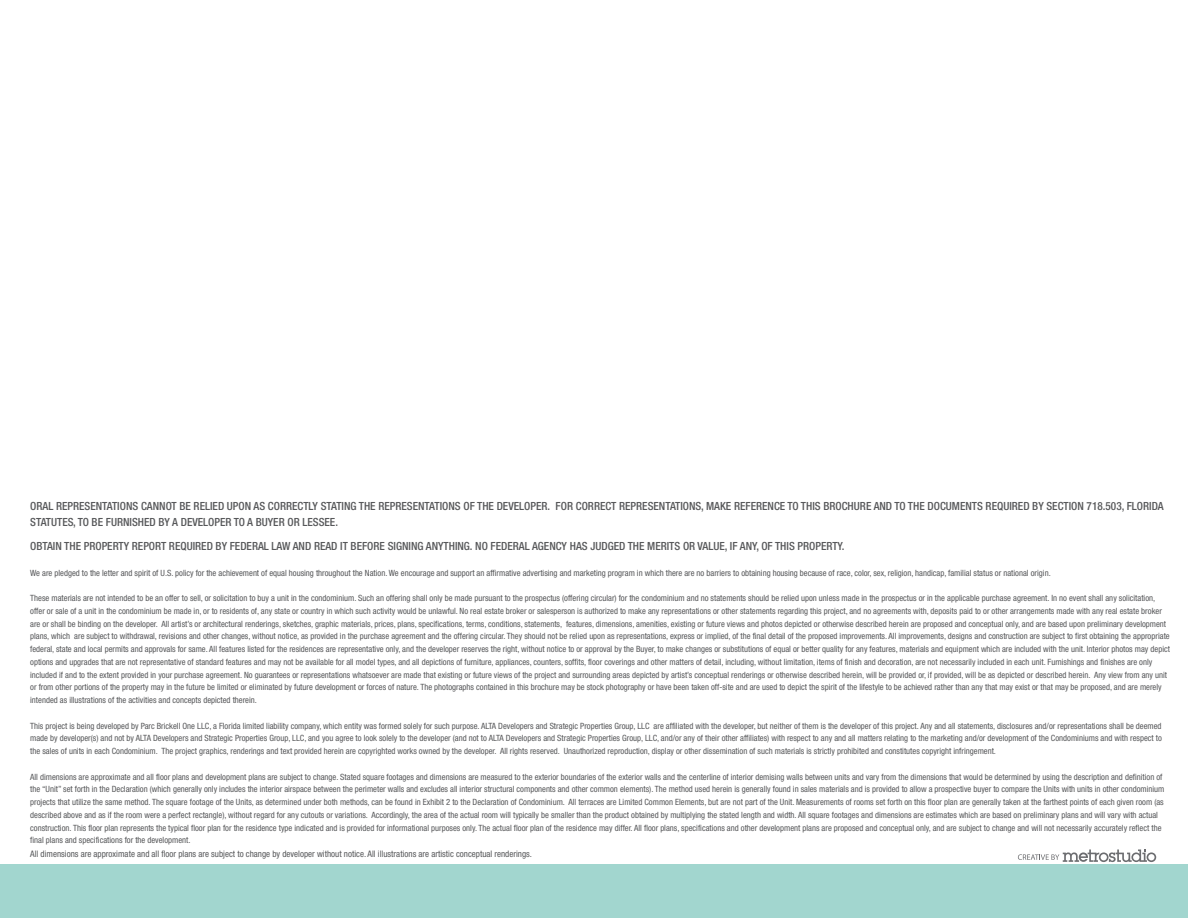
<style>
.page{position:relative;width:1188px;height:918px;background:#fff}
.page>*{position:absolute;margin:0;border:0;box-sizing:border-box;transform-origin:0 0}
.t1{font:500 condensed 11.25px/16.5px "Helvetica Neue";color:#57585a}
.t2{font:condensed 9px "Helvetica Neue";color:#57585a}
.t3{font:condensed 8.7px/12.8px "Helvetica Neue";color:#57585a}
</style>
<div class="page">
<div style="left:0;top:864px;width:1188px;height:54px;background:#a2d6cf"></div>
<svg style="left:1018px;top:849px;width:138px;height:13px"></svg>
<p class="t1" style="left:30px;top:497px;width:1135px">ORAL REPRESENTATIONS CANNOT BE RELIED UPON AS CORRECTLY STATING THE REPRESENTATIONS OF THE DEVELOPER. FOR CORRECT REPRESENTATIONS, MAKE REFERENCE TO THIS BROCHURE AND TO THE DOCUMENTS REQUIRED BY SECTION 718.503, FLORIDA<br>STATUTES, TO BE FURNISHED BY A DEVELOPER TO A BUYER OR LESSEE.</p>
<p class="t1" style="left:30px;top:538px;width:816px">OBTAIN THE PROPERTY REPORT REQUIRED BY FEDERAL LAW AND READ IT BEFORE SIGNING ANYTHING. NO FEDERAL AGENCY HAS JUDGED THE MERITS OR VALUE, IF ANY, OF THIS PROPERTY.</p>
<p class="t3" style="left:30px;top:566px;width:1022px">We are pledged to the letter and spirit of U.S. policy for the achievement of equal housing throughout the Nation. We encourage and support an affirmative advertising and marketing program in which there are no barriers to obtaining housing because of race, color, sex, religion, handicap, familial status or national origin.</p>
<p class="t3" style="left:30px;top:592px;width:1141px">These materials are not intended to be an offer to sell, or solicitation to buy a unit in the condominium. Such an offering shall only be made pursuant to the prospectus (offering circular) for the condominium and no statements should be relied upon unless made in the prospectus or in the applicable purchase agreement. In no event shall any solicitation, offer or sale of a unit in the condominium be made in, or to residents of, any state or country in which such activity would be unlawful. No real estate broker or salesperson is authorized to make any representations or other statements regarding this project, and no agreements with, deposits paid to or other arrangements made with any real estate broker are or shall be binding on the developer. All artist’s or architectural renderings, sketches, graphic materials, prices, plans, specifications, terms, conditions, statements, features, dimensions, amenities, existing or future views and photos depicted or otherwise described herein are proposed and conceptual only, and are based upon preliminary development plans, which are subject to withdrawal, revisions and other changes, without notice, as provided in the purchase agreement and the offering circular. They should not be relied upon as representations, express or implied, of the final detail of the proposed improvements. All improvements, designs and construction are subject to first obtaining the appropriate federal, state and local permits and approvals for same. All features listed for the residences are representative only, and the developer reserves the right, without notice to or approval by the Buyer, to make changes or substitutions of equal or better quality for any features, materials and equipment which are included with the unit. Interior photos may depict options and upgrades that are not representative of standard features and may not be available for all model types, and all depictions of furniture, appliances, counters, soffits, floor coverings and other matters of detail, including, without limitation, items of finish and decoration, are not necessarily included in each unit. Furnishings and finishes are only included if and to the extent provided in your purchase agreement. No guarantees or representations whatsoever are made that existing or future views of the project and surrounding areas depicted by artist’s conceptual renderings or otherwise described herein, will be provided or, if provided, will be as depicted or described herein. Any view from any unit or from other portions of the property may in the future be limited or eliminated by future development or forces of nature. The photographs contained in this brochure may be stock photography or have been taken off-site and are used to depict the spirit of the lifestyle to be achieved rather than any that may exist or that may be proposed, and are merely intended as illustrations of the activities and concepts depicted therein.</p>
<p class="t3" style="left:30px;top:719px;width:1133px;text-align:justify">This project is being developed by Parc Brickell One LLC, a Florida limited liability company, which entity was formed solely for such purpose. ALTA Developers and Strategic Properties Group, LLC are affiliated with the developer, but neither of them is the developer of this project. Any and all statements, disclosures and/or representations shall be deemed made by developer(s) and not by ALTA Developers and Strategic Properties Group, LLC, and you agree to look solely to the developer (and not to ALTA Developers and Strategic Properties Group, LLC, and/or any of their other affiliates) with respect to any and all matters relating to the marketing and/or development of the Condominiums and with respect to the sales of units in each Condominium. The project graphics, renderings and text provided herein are copyrighted works owned by the developer. All rights reserved. Unauthorized reproduction, display or other dissemination of such materials is strictly prohibited and constitutes copyright infringement.</p>
<p class="t3" style="left:30px;top:770px;width:1136px">All dimensions are approximate and all floor plans and development plans are subject to change. Stated square footages and dimensions are measured to the exterior boundaries of the exterior walls and the centerline of interior demising walls between units and vary from the dimensions that would be determined by using the description and definition of the “Unit” set forth in the Declaration (which generally only includes the interior airspace between the perimeter walls and excludes all interior structural components and other common elements). The method used herein is generally found in sales materials and is provided to allow a prospective buyer to compare the Units with units in other condominium projects that utilize the same method. The square footage of the Units, as determined under both methods, can be found in Exhibit 2 to the Declaration of Condominium. All terraces are Limited Common Elements, but are not part of the Unit. Measurements of rooms set forth on this floor plan are generally taken at the farthest points of each given room (as described above and as if the room were a perfect rectangle), without regard for any cutouts or variations. Accordingly, the area of the actual room will typically be smaller than the product obtained by multiplying the stated length and width. All square footages and dimensions are estimates which are based on preliminary plans and will vary with actual construction. This floor plan represents the typical floor plan for the residence type indicated and is provided for informational purposes only. The actual floor plan of the residence may differ. All floor plans, specifications and other development plans are proposed and conceptual only, and are subject to change and will not necessarily accurately reflect the final plans and specifications for the development.</p>
<p class="t2" style="left:30px;top:849px;width:503px">All dimensions are approximate and all floor plans are subject to change by developer without notice. All illustrations are artistic conceptual renderings.</p>
</div>
